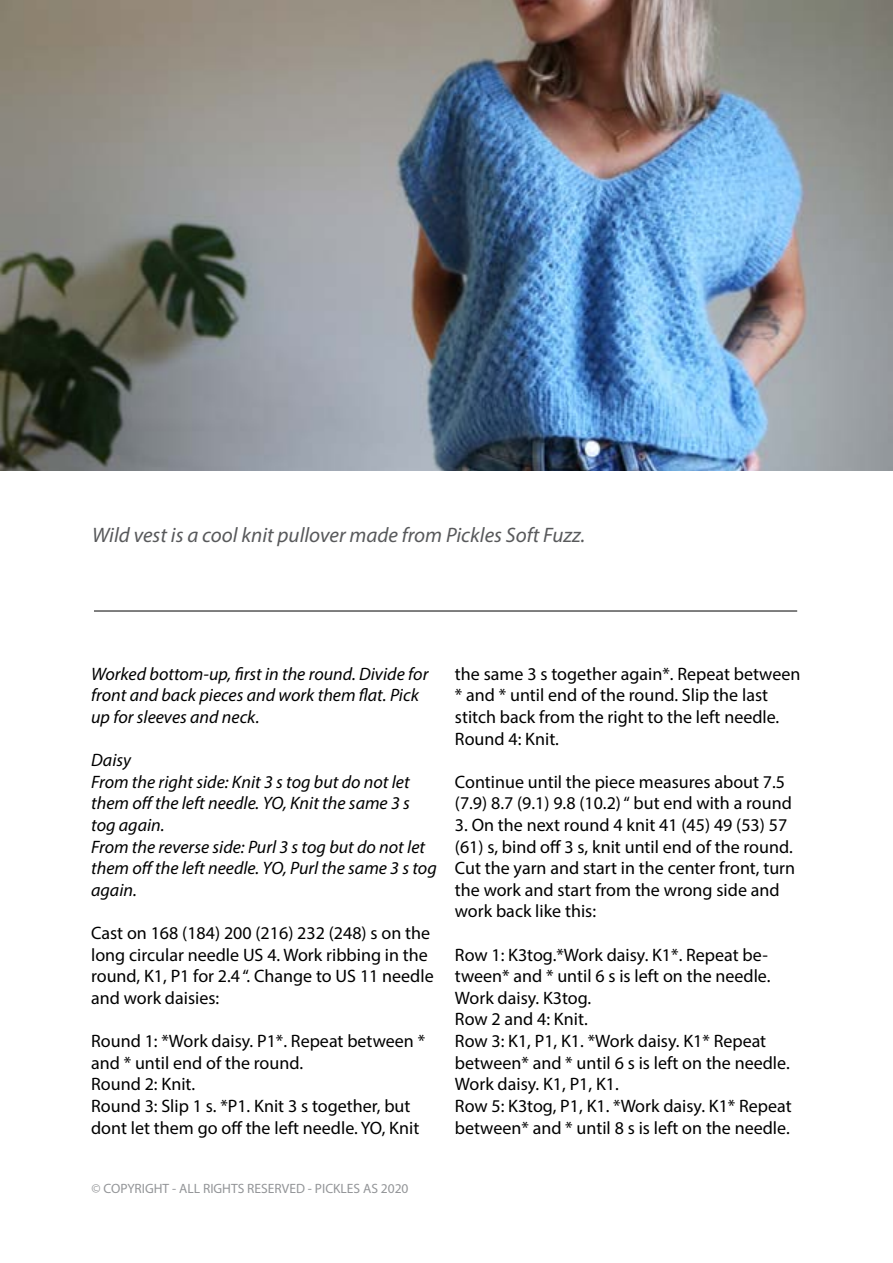
<style>
.page{position:relative;width:893px;height:1263px;background:#fff}
.page>*{position:absolute;margin:0;border:0;box-sizing:border-box;transform-origin:0 0}
.t1{font:italic 21px "Myriad Pro";color:#58595b}
.t2{font:18px/21.6px "Myriad Pro";color:#000}
.t3{font:italic 18px/21.6px "Myriad Pro";color:#000}
.t4{font:13.5px "Myriad Pro";color:#939598}
</style>
<div class="page">
<hr style="left:94px;top:611px;width:703px;height:1px;background:#000">
<img style="left:0;top:0;width:893px;height:471px">
<p class="t1" style="left:92px;top:522px;width:495px">Wild vest is a cool knit pullover made from Pickles Soft Fuzz.</p>
<p class="t3" style="left:91px;top:663px;width:339px">Worked bottom-up, first in the round. Divide for front and back pieces and work them flat. Pick up for sleeves and neck.</p>
<p class="t3" style="left:91px;top:749px;width:347px">Daisy<br>From the right side: Knit 3 s tog but do not let them off the left needle. YO, Knit the same 3 s tog again.<br>From the reverse side: Purl 3 s tog but do not let them off the left needle. YO, Purl the same 3 s tog again.</p>
<p class="t2" style="left:91px;top:922px;width:344px">Cast on 168 (184) 200 (216) 232 (248) s on the long circular needle US 4. Work ribbing in the round, K1, P1 for 2.4 “. Change to US 11 needle and work daisies:</p>
<p class="t2" style="left:91px;top:1030px;width:335px">Round 1: *Work daisy. P1*. Repeat between * and * until end of the round.<br>Round 2: Knit.<br>Round 3: Slip 1 s. *P1. Knit 3 s together, but dont let them go off the left needle. YO, Knit</p>
<p class="t4" style="left:92px;top:1180px;width:319px">© COPYRIGHT - ALL RIGHTS RESERVED - PICKLES AS 2020</p>
<p class="t2" style="left:455px;top:663px;width:347px">the same 3 s together again*. Repeat between * and * until end of the round. Slip the last stitch back from the right to the left needle.<br>Round 4: Knit.</p>
<p class="t2" style="left:455px;top:771px;width:338px">Continue until the piece measures about 7.5 (7.9) 8.7 (9.1) 9.8 (10.2) “ but end with a round</p>
<p class="t2" style="left:455px;top:814px;width:342px">3. On the next round 4 knit 41 (45) 49 (53) 57 (61) s, bind off 3 s, knit until end of the round.<br>Cut the yarn and start in the center front, turn the work and start from the wrong side and work back like this:</p>
<p class="t2" style="left:455px;top:943px;width:338px">Row 1: K3tog.*Work daisy. K1*. Repeat be&shy;tween* and * until 6 s is left on the needle.<br>Work daisy. K3tog.<br>Row 2 and 4: Knit.<br>Row 3: K1, P1, K1. *Work daisy. K1* Repeat between* and * until 6 s is left on the needle.<br>Work daisy. K1, P1, K1.<br>Row 5: K3tog, P1, K1. *Work daisy. K1* Repeat between* and * until 8 s is left on the needle.</p>
</div>
